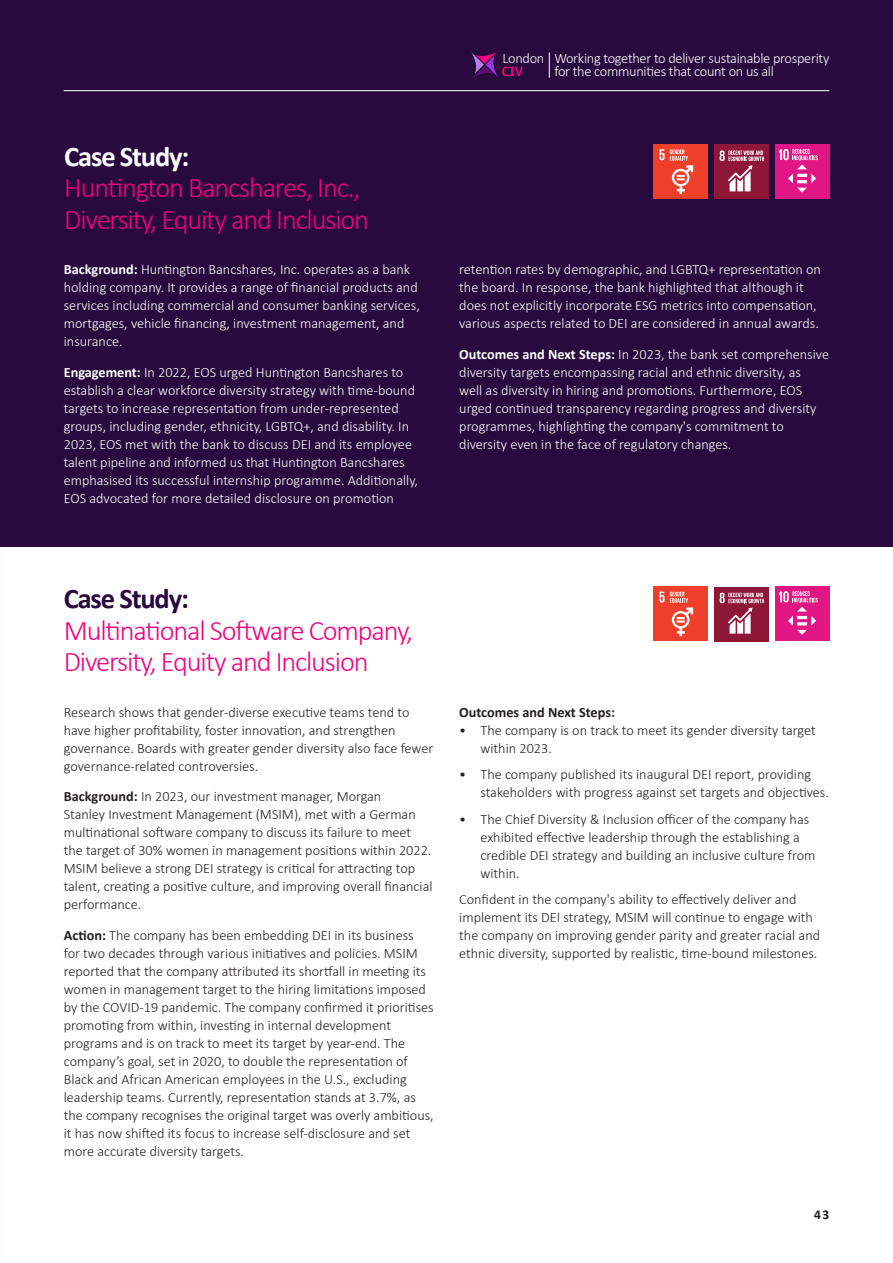
<style>
.page{position:relative;width:893px;height:1263px;background:#fff}
.page>*{position:absolute;margin:0;border:0;box-sizing:border-box;transform-origin:0 0}
.Main_page_2{font:300 28.5px/31.5px "Calibri";letter-spacing:-.04em;color:#f3007f}
.Main_page_2-2{font:700 28.5px "Calibri";letter-spacing:-.04em;color:#290a3e}
.Main_page_2-3{font:700 28.5px "Calibri";letter-spacing:-.04em;color:#fff}
.t1{font:300 14.4px/12.6px "Calibri";letter-spacing:-.02em;color:#fff}
.Body_space{font:300 14.25px/18px "Calibri";color:#231f20}
.Body_space-2{font:300 14.25px/18px "Calibri";color:#fff}
.Body_space-3{font:700 14.25px "Calibri";color:#231f20}
.t2{font:700 13.5px "Calibri";color:#231f20}
.s1{font-weight:700}
</style>
<div class="page">
<div style="left:0;top:0;width:893px;height:547px;background:#290a3e"></div>
<hr style="left:64px;top:90px;width:765px;height:1px;background:#fff">
<img style="left:472px;top:52px;width:26px;height:25px">
<img style="left:502px;top:66px;width:47px;height:12px">
<svg style="left:549px;top:52px;width:1px;height:26px"></svg>
<div style="left:654px;top:145px;width:54px;height:54px;background:#ef3e2a"></div>
<svg style="left:659px;top:149px;width:34px;height:45px"></svg>
<div style="left:654px;top:587px;width:54px;height:54px;background:#ef3e2a"></div>
<svg style="left:659px;top:591px;width:34px;height:45px"></svg>
<div style="left:775px;top:145px;width:54px;height:54px;background:#e11584"></div>
<svg style="left:779px;top:149px;width:39px;height:44px"></svg>
<div style="left:775px;top:587px;width:54px;height:54px;background:#e11584"></div>
<svg style="left:779px;top:591px;width:39px;height:44px"></svg>
<div style="left:714px;top:145px;width:55px;height:54px;background:#8e1737"></div>
<svg style="left:720px;top:150px;width:44px;height:41px"></svg>
<div style="left:714px;top:587px;width:55px;height:54px;background:#8e1737"></div>
<svg style="left:720px;top:593px;width:44px;height:41px"></svg>
<p class="Main_page_2-3" style="left:64px;top:136px;width:127px">Case Study:</p>
<p class="Main_page_2" style="left:64px;top:172px;width:306px">Huntington Bancshares, Inc.,<br>Diversity, Equity and Inclusion</p>
<p class="Body_space-2" style="left:64px;top:260px;width:358px"><span class="s1">Background:</span> Huntington Bancshares, Inc. operates as a bank holding company. It provides a range of financial products and services including commercial and consumer banking services, mortgages, vehicle financing, investment management, and insurance.</p>
<p class="Body_space-2" style="left:64px;top:363px;width:356px"><span class="s1">Engagement:</span> In 2022, EOS urged Huntington Bancshares to establish a clear workforce diversity strategy with time-bound targets to increase representation from under-represented groups, including gender, ethnicity, LGBTQ+, and disability. In 2023, EOS met with the bank to discuss DEI and its employee talent pipeline and informed us that Huntington Bancshares emphasised its successful internship programme. Additionally, EOS advocated for more detailed disclosure on promotion</p>
<p class="t1" style="left:502px;top:52px;width:43px">London</p>
<p class="t1" style="left:554px;top:52px;width:276px">Working together to deliver sustainable prosperity for the communities that count on us all</p>
<p class="Body_space-2" style="left:459px;top:260px;width:363px">retention rates by demographic, and LGBTQ+ representation on the board. In response, the bank highlighted that although it does not explicitly incorporate ESG metrics into compensation, various aspects related to DEI are considered in annual awards.</p>
<p class="Body_space-2" style="left:459px;top:345px;width:371px"><span class="s1">Outcomes and Next Steps:</span> In 2023, the bank set comprehensive diversity targets encompassing racial and ethnic diversity, as<br>well as diversity in hiring and promotions. Furthermore, EOS urged continued transparency regarding progress and diversity programmes, highlighting the company's commitment to diversity even in the face of regulatory changes.</p>
<p class="Main_page_2-2" style="left:64px;top:578px;width:127px">Case Study:</p>
<p class="Main_page_2" style="left:64px;top:614px;width:351px">Multinational Software Company,<br>Diversity, Equity and Inclusion</p>
<p class="Body_space" style="left:64px;top:703px;width:371px">Research shows that gender-diverse executive teams tend to have higher profitability, foster innovation, and strengthen governance. Boards with greater gender diversity also face fewer governance-related controversies.</p>
<p class="Body_space" style="left:64px;top:787px;width:370px"><span class="s1">Background:</span> In 2023, our investment manager, Morgan<br>Stanley Investment Management (MSIM), met with a German multinational software company to discuss its failure to meet the target of 30% women in management positions within 2022.<br>MSIM believe a strong DEI strategy is critical for attracting top talent, creating a positive culture, and improving overall financial performance.</p>
<p class="Body_space" style="left:64px;top:926px;width:371px"><span class="s1">Action:</span> The company has been embedding DEI in its business<br>for two decades through various initiatives and policies. MSIM reported that the company attributed its shortfall in meeting its women in management target to the hiring limitations imposed by the COVID-19 pandemic. The company confirmed it prioritises promoting from within, investing in internal development programs and is on track to meet its target by year-end. The company’s goal, set in 2020, to double the representation of Black and African American employees in the U.S., excluding leadership teams. Currently, representation stands at 3.7%, as the company recognises the original target was overly ambitious, it has now shifted its focus to increase self-disclosure and set more accurate diversity targets.</p>
<p class="Body_space-3" style="left:459px;top:702px;width:157px">Outcomes and Next Steps:</p>
<p class="Body_space" style="left:480px;top:721px;width:337px;text-indent:-21px">• The company is on track to meet its gender diversity target within 2023.</p>
<p class="Body_space" style="left:480px;top:765px;width:350px;text-indent:-21px">• The company published its inaugural DEI report, providing stakeholders with progress against set targets and objectives.</p>
<p class="Body_space" style="left:480px;top:810px;width:336px;text-indent:-21px">• The Chief Diversity &amp; Inclusion officer of the company has exhibited effective leadership through the establishing a credible DEI strategy and building an inclusive culture from within.</p>
<p class="Body_space" style="left:459px;top:890px;width:362px">Confident in the company's ability to effectively deliver and implement its DEI strategy, MSIM will continue to engage with the company on improving gender parity and greater racial and ethnic diversity, supported by realistic, time-bound milestones.</p>
<p class="t2" style="left:814px;top:1205px;width:17px">43</p>
</div>
